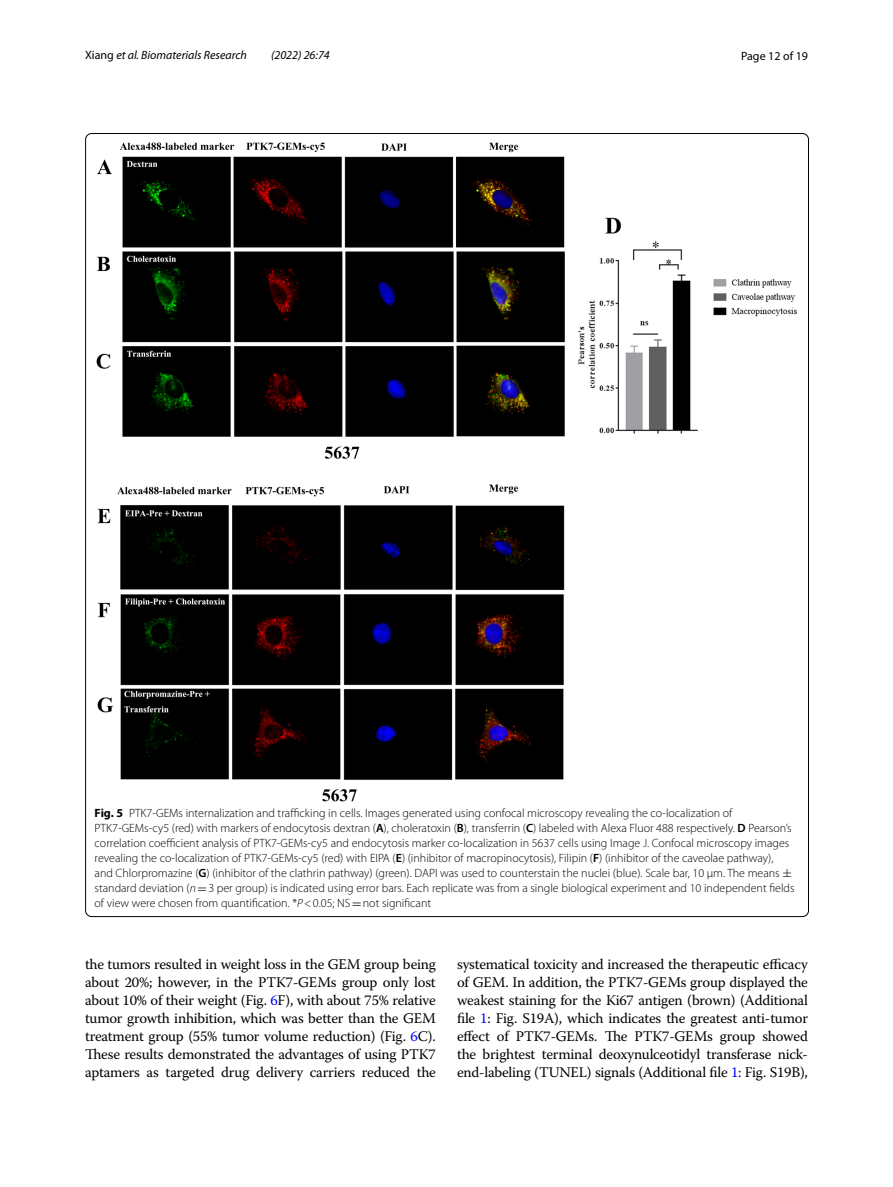
<style>
.page{position:relative;width:893px;height:1187px;background:#fff}
.page>*{position:absolute;margin:0;border:0;box-sizing:border-box;transform-origin:0 0}
.t1{font:14.7px/18px "Warnock Pro";letter-spacing:-.015em;color:#000;text-align:justify}
.t2{font:300 12px/15px "Myriad Pro";color:#000}
.t3{font:italic 12px "Myriad Pro";color:#000}
.t4{font:12px "Myriad Pro";color:#000}
.s1{font-style:normal}
.s2{font-weight:700}
.s3{font-weight:600}
.s4{font-family:"MTSY";font-weight:400}
.s5{font-style:italic}
.s6{color:#00f}
</style>
<div class="page">
<img style="left:97px;top:142px;width:700px;height:659px">
<p class="t3" style="left:85px;top:48px;width:163px"><span class="s1">Xiang</span> et al. Biomaterials Research</p>
<p class="t3" style="left:271px;top:48px;width:60px">(2022) 26:74</p>
<p class="t4" style="left:741px;top:48px;width:68px">Page 12 of 19</p>
<p class="t2" style="left:95px;top:805px;width:701px"><span class="s2">Fig. 5</span> PTK7-GEMs internalization and trafficking in cells. Images generated using confocal microscopy revealing the co-localization of PTK7-GEMs-cy5 (red) with markers of endocytosis dextran (<span class="s3">A</span>), choleratoxin (<span class="s3">B</span>), transferrin (<span class="s3">C</span>) labeled with Alexa Fluor 488 respectively. <span class="s3">D</span> Pearson’s correlation coefficient analysis of PTK7-GEMs-cy5 and endocytosis marker co-localization in 5637 cells using Image J. Confocal microscopy images revealing the co-localization of PTK7-GEMs-cy5 (red) with EIPA (<span class="s3">E</span>) (inhibitor of macropinocytosis), Filipin (<span class="s3">F</span>) (inhibitor of the caveolae pathway), and Chlorpromazine (<span class="s3">G</span>) (inhibitor of the clathrin pathway) (green). DAPI was used to counterstain the nuclei (blue). Scale bar, 10 μm. The means <span class="s4">± </span>standard deviation (<span class="s5">n</span><span class="s4">=</span>3 per group) is indicated using error bars. Each replicate was from a single biological experiment and 10 independent fields of view were chosen from quantification. *<span class="s5">P</span>&lt;0.05; NS<span class="s4">=</span>not significant</p>
<p class="t1" style="left:85px;top:954px;width:352px">the tumors resulted in weight loss in the GEM group being about 20%; however, in the PTK7-GEMs group only lost about 10% of their weight (Fig. <span class="s6">6</span>F), with about 75% relative tumor growth inhibition, which was better than the GEM treatment group (55% tumor volume reduction) (Fig. <span class="s6">6</span>C).<br>These results demonstrated the advantages of using PTK7 aptamers as targeted drug delivery carriers reduced the</p>
<p class="t1" style="left:457px;top:954px;width:352px">systematical toxicity and increased the therapeutic efficacy of GEM. In addition, the PTK7-GEMs group displayed the weakest staining for the Ki67 antigen (brown) (Additional file <span class="s6">1</span>: Fig. S19A), which indicates the greatest anti-tumor effect of PTK7-GEMs. The PTK7-GEMs group showed the brightest terminal deoxynulceotidyl transferase nick&shy;end-labeling (TUNEL) signals (Additional file <span class="s6">1</span>: Fig. S19B),</p>
</div>
